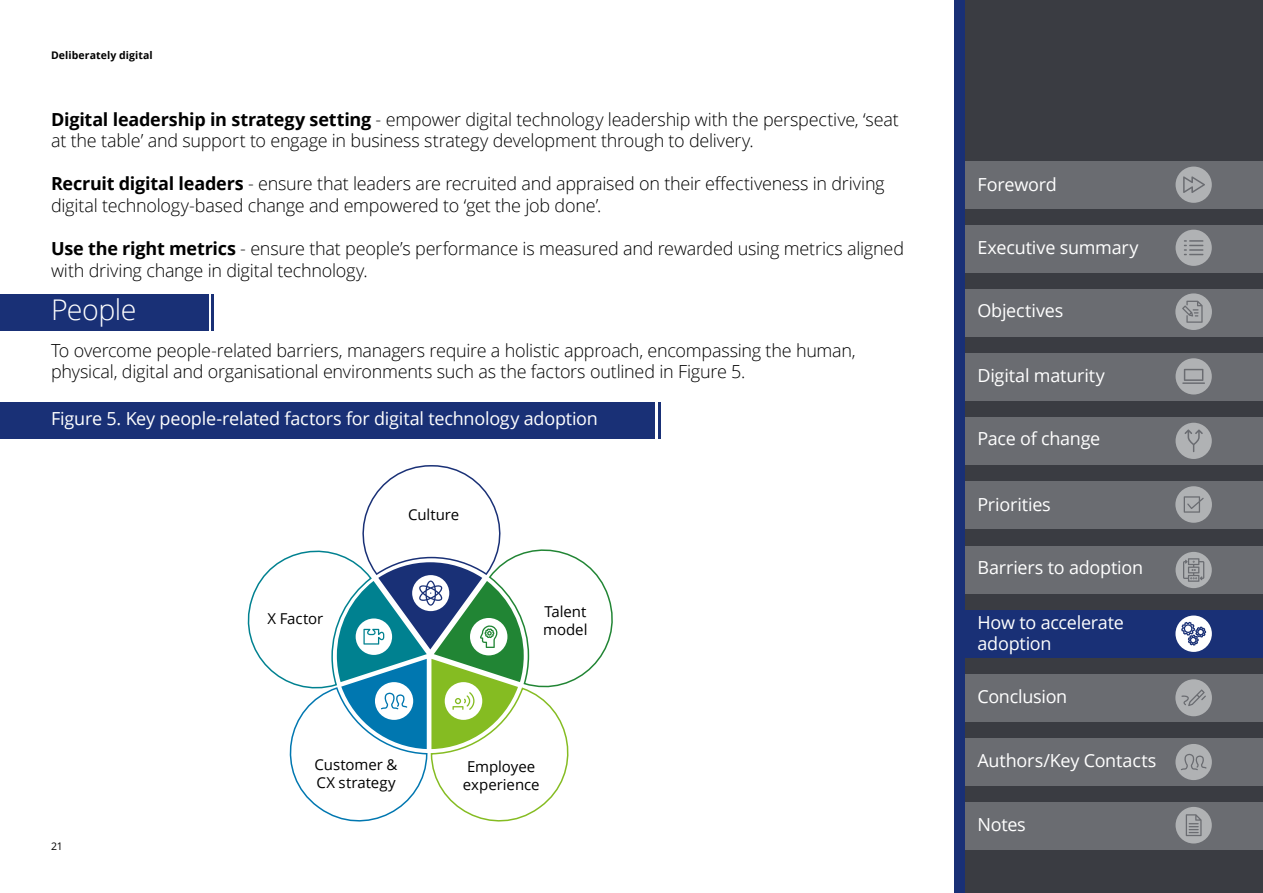
<style>
.page{position:relative;width:1263px;height:893px;background:#fff}
.page>*{position:absolute;margin:0;border:0;box-sizing:border-box;transform-origin:0 0}
.t1{font:300 28.5px "Open Sans";letter-spacing:-.015em;color:#fff}
.t2{font:300 18px/21.6px "Open Sans";letter-spacing:-.015em;color:#000}
.t3{font:18px/21.6px "Open Sans";letter-spacing:-.015em;color:#fff}
.t4{font:15px/18px "Open Sans";letter-spacing:-.005em;color:#000}
.t5{font:700 10.5px "Open Sans";letter-spacing:.01em;color:#000}
.t6{font:10.5px "Open Sans";color:#000}
.s1{font-weight:700}
</style>
<div class="page">
<div style="left:0;top:403px;width:655px;height:36px;background:#193076"></div>
<div style="left:954px;top:0;width:11px;height:893px;background:#193076"></div>
<hr style="left:657px;top:403px;width:3px;height:36px;background:#193076">
<svg style="left:247px;top:465px;width:366px;height:357px"></svg>
<div style="left:965px;top:0;width:298px;height:893px;background:#3a3c42"></div>
<div style="left:965px;top:161px;width:298px;height:48px;background:#6a6c71"></div>
<div style="left:965px;top:225px;width:298px;height:48px;background:#6a6c71"></div>
<div style="left:965px;top:353px;width:298px;height:48px;background:#6a6c71"></div>
<div style="left:965px;top:481px;width:298px;height:48px;background:#6a6c71"></div>
<div style="left:965px;top:610px;width:298px;height:48px;background:#193076"></div>
<div style="left:965px;top:289px;width:298px;height:48px;background:#6a6c71"></div>
<div style="left:965px;top:417px;width:298px;height:48px;background:#6a6c71"></div>
<div style="left:965px;top:546px;width:298px;height:47px;background:#6a6c71"></div>
<div style="left:965px;top:674px;width:298px;height:48px;background:#6a6c71"></div>
<div style="left:965px;top:738px;width:298px;height:48px;background:#6a6c71"></div>
<div style="left:965px;top:802px;width:298px;height:48px;background:#6a6c71"></div>
<svg style="left:1175px;top:293px;width:37px;height:37px"></svg>
<svg style="left:1175px;top:230px;width:37px;height:36px"></svg>
<svg style="left:1175px;top:358px;width:37px;height:36px"></svg>
<svg style="left:1175px;top:167px;width:37px;height:36px"></svg>
<svg style="left:1175px;top:423px;width:37px;height:36px"></svg>
<svg style="left:1175px;top:486px;width:37px;height:37px"></svg>
<svg style="left:1175px;top:552px;width:37px;height:36px"></svg>
<svg style="left:1175px;top:615px;width:37px;height:37px"></svg>
<svg style="left:1175px;top:679px;width:37px;height:37px"></svg>
<svg style="left:1175px;top:744px;width:37px;height:36px"></svg>
<svg style="left:1175px;top:807px;width:37px;height:36px"></svg>
<div style="left:0;top:294px;width:208px;height:36px;background:#193076"></div>
<hr style="left:211px;top:294px;width:3px;height:36px;background:#193076">
<p class="t5" style="left:51px;top:48px;width:103px">Deliberately digital</p>
<p class="t2" style="left:51px;top:108px;width:849px"><span class="s1">Digital leadership in strategy setting</span> - empower digital technology leadership with the perspective, ‘seat at the table’ and support to engage in business strategy development through to delivery.</p>
<p class="t2" style="left:51px;top:173px;width:835px"><span class="s1">Recruit digital leaders</span> - ensure that leaders are recruited and appraised on their effectiveness in driving digital technology-based change and empowered to ‘get the job done’.</p>
<p class="t2" style="left:51px;top:237px;width:854px"><span class="s1">Use the right metrics</span> - ensure that people’s performance is measured and rewarded using metrics aligned with driving change in digital technology.</p>
<h1 class="t1" style="left:51px;top:290px;width:87px">People</h1>
<p class="t2" style="left:51px;top:339px;width:806px">To overcome people-related barriers, managers require a holistic approach, encompassing the human, physical, digital and organisational environments such as the factors outlined in Figure 5.</p>
<p class="t3" style="left:51px;top:408px;width:548px">Figure 5. Key people-related factors for digital technology adoption</p>
<p class="t6" style="left:51px;top:839px;width:13px">21</p>
<p class="t4" style="left:268px;top:609px;width:57px">X Factor</p>
<p class="t4" style="left:408px;top:505px;width:53px">Culture</p>
<p class="t4" style="left:543px;top:603px;width:46px">Talent model</p>
<p class="t4" style="left:315px;top:755px;width:84px">Customer &amp;<br>CX strategy</p>
<p class="t4" style="left:463px;top:757px;width:78px">Employee experience</p>
<p class="t3" style="left:977px;top:173px;width:81px">Foreword</p>
<p class="t3" style="left:977px;top:236px;width:163px">Executive summary</p>
<p class="t3" style="left:977px;top:299px;width:87px">Objectives</p>
<p class="t3" style="left:977px;top:364px;width:129px">Digital maturity</p>
<p class="t3" style="left:977px;top:427px;width:124px">Pace of change</p>
<p class="t3" style="left:977px;top:493px;width:75px">Priorities</p>
<p class="t3" style="left:977px;top:556px;width:167px">Barriers to adoption</p>
<p class="t3" style="left:977px;top:611px;width:148px">How to accelerate adoption</p>
<p class="t3" style="left:977px;top:685px;width:91px">Conclusion</p>
<p class="t3" style="left:977px;top:750px;width:180px">Authors/Key Contacts</p>
<p class="t3" style="left:977px;top:814px;width:50px">Notes</p>
</div>
